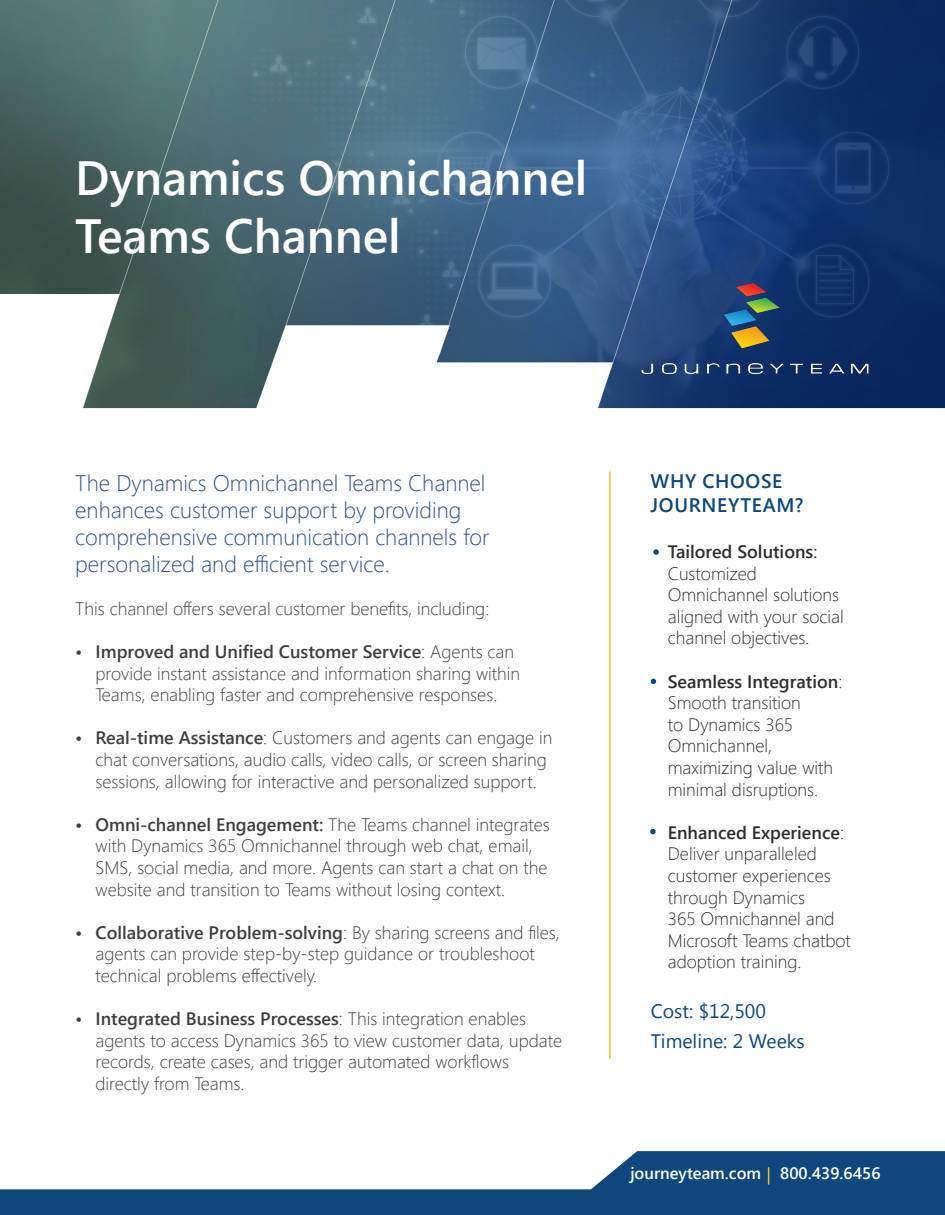
<style>
.page{position:relative;width:945px;height:1215px;background:#fff}
.page>*{position:absolute;margin:0;border:0;box-sizing:border-box;transform-origin:0 0}
.t1{font:600 48px/57.6px "Segoe UI";color:#fff}
.t2{font:300 22.5px/27px "Segoe UI";color:#2c5285}
.t3{font:19.5px "Segoe UI";color:#0d477c}
.t4{font:600 19.5px/23.4px "Segoe UI";letter-spacing:.035em;color:#0d477c}
.t5{font:300 18px/21.6px "Segoe UI";color:#3e3e3f}
.t6{font:300 18px/21.6px "Segoe UI";color:#302c2d}
.t7{font:600 16.5px "Segoe UI";color:#fff}
.s1{font-weight:600}
.s2{font-weight:400}
</style>
<div class="page">
<svg style="left:0;top:1151px;width:945px;height:64px;fill:#0d477c"></svg>
<hr style="left:609px;top:472px;width:2px;height:586px;background:#f2be2a">
<svg style="left:768px;top:1167px;width:1px;height:18px"></svg>
<svg style="left:653px;top:549px;width:6px;height:6px"></svg>
<svg style="left:651px;top:679px;width:5px;height:5px"></svg>
<svg style="left:650px;top:829px;width:6px;height:5px"></svg>
<img style="left:0;top:0;width:945px;height:409px">
<img style="left:639px;top:281px;width:233px;height:98px">
<p class="t1" style="left:75px;top:149px;width:514px">Dynamics Omnichannel<br>Teams Channel</p>
<p class="t1" style="left:59px;top:170px;width:257px">Viva Sherpa</p>
<p class="t2" style="left:75px;top:468px;width:416px">The Dynamics Omnichannel Teams Channel enhances customer support by providing comprehensive communication channels for personalized and efficient service.</p>
<p class="t5" style="left:75px;top:597px;width:416px">This channel offers several customer benefits, including:</p>
<p class="t5" style="left:96px;top:640px;width:426px;text-indent:-20px"><span class="s1">• Improved and Unified Customer Service</span>: Agents can provide instant assistance and information sharing within<br>Teams, enabling faster and comprehensive responses.</p>
<p class="t5" style="left:96px;top:726px;width:458px;text-indent:-20px"><span class="s1">• Real-time Assistance</span>: Customers and agents can engage in chat conversations, audio calls, video calls, or screen sharing sessions, allowing for interactive and personalized support.</p>
<p class="t5" style="left:96px;top:813px;width:456px;text-indent:-20px"><span class="s1">• Omni-channel Engagement:</span> The Teams channel integrates with Dynamics 365 Omnichannel through web chat, email, SMS, social media, and more. Agents can start a chat on the website and transition to Teams without losing context.</p>
<p class="t5" style="left:96px;top:921px;width:466px;text-indent:-20px"><span class="s1">• Collaborative Problem-solving</span>: By sharing screens and files, agents can provide step-by-step guidance or troubleshoot technical problems effectively.</p>
<p class="t5" style="left:96px;top:1007px;width:468px;text-indent:-20px"><span class="s1">• Integrated Business Processes</span>: This integration enables agents to access Dynamics 365 to view customer data, update records, create cases, and trigger automated workflows directly from Teams.</p>
<p class="t4" style="left:651px;top:470px;width:155px">WHY CHOOSE<br>JOURNEYTEAM?</p>
<p class="t6" style="left:668px;top:540px;width:177px"><span class="s1">Tailored Solutions</span><span class="s2">:<br></span>Customized<br>Omnichannel solutions aligned with your social channel objectives.</p>
<p class="t6" style="left:668px;top:670px;width:176px"><span class="s1">Seamless Integration</span>:<br>Smooth transition<br>to Dynamics 365<br>Omnichannel, maximizing value with minimal disruptions.</p>
<p class="t6" style="left:668px;top:821px;width:185px"><span class="s1">Enhanced Experience</span>:<br>Deliver unparalleled customer experiences through Dynamics<br>365 Omnichannel and<br>Microsoft Teams chatbot adoption training.</p>
<p class="t3" style="left:651px;top:998px;width:117px">Cost: $12,500</p>
<p class="t3" style="left:651px;top:1028px;width:156px">Timeline: 2 Weeks</p>
<p class="t7" style="left:630px;top:1160px;width:132px">journeyteam.com</p>
<p class="t7" style="left:780px;top:1160px;width:102px">800.439.6456</p>
</div>
